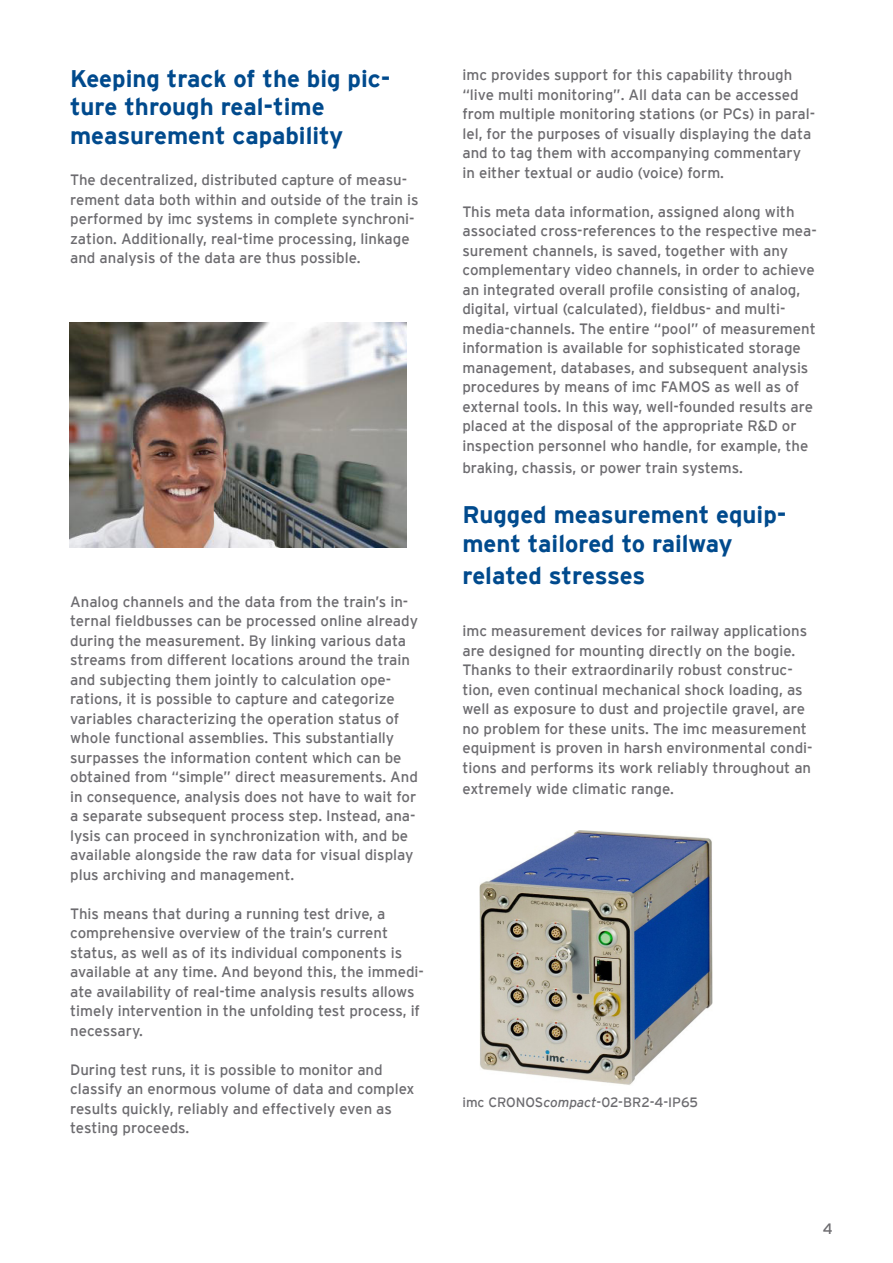
<style>
.page{position:relative;width:893px;height:1263px;background:#fff}
.page>*{position:absolute;margin:0;border:0;box-sizing:border-box;transform-origin:0 0}
.t1{font:700 24px/28.8px "Interstate";color:#004a8d}
.t2{font:15px/19.5px "Interstate";color:#6c6b6f}
.t3{font:13.5px "Interstate";color:#6c6b6f}
.s1{font-style:italic}
</style>
<div class="page">
<img style="left:69px;top:322px;width:338px;height:226px">
<img style="left:479px;top:831px;width:233px;height:254px">
<h1 class="t1" style="left:70px;top:64px;width:322px">Keeping track of the big pic&shy;ture through real-time measurement capability</h1>
<p class="t2" style="left:70px;top:170px;width:350px">The decentralized, distributed capture of measu&shy;rement data both within and outside of the train is performed by imc systems in complete synchroni&shy;zation. Additionally, real-time processing, linkage and analysis of the data are thus possible.</p>
<p class="t2" style="left:70px;top:592px;width:349px">Analog channels and the data from the train’s in&shy;ternal fieldbusses can be processed online already during the measurement. By linking various data streams from different locations around the train and subjecting them jointly to calculation ope&shy;rations, it is possible to capture and categorize variables characterizing the operation status of whole functional assemblies. This substantially surpasses the information content which can be obtained from “simple” direct measurements. And in consequence, analysis does not have to wait for a separate subsequent process step. Instead, ana&shy;lysis can proceed in synchronization with, and be available alongside the raw data for visual display plus archiving and management.</p>
<p class="t2" style="left:70px;top:904px;width:355px">This means that during a running test drive, a comprehensive overview of the train’s current status, as well as of its individual components is available at any time. And beyond this, the immedi&shy;ate availability of real-time analysis results allows timely intervention in the unfolding test process, if necessary.</p>
<p class="t2" style="left:70px;top:1060px;width:346px">During test runs, it is possible to monitor and classify an enormous volume of data and complex results quickly, reliably and effectively even as testing proceeds.</p>
<p class="t2" style="left:462px;top:65px;width:354px">imc provides support for this capability through “live multi monitoring”. All data can be accessed from multiple monitoring stations (or PCs) in paral&shy;lel, for the purposes of visually displaying the data and to tag them with accompanying commentary in either textual or audio (voice) form.</p>
<p class="t2" style="left:462px;top:202px;width:356px">This meta data information, assigned along with associated cross-references to the respective mea&shy;surement channels, is saved, together with any complementary video channels, in order to achieve an integrated overall profile consisting of analog, digital, virtual (calculated), fieldbus- and multi&shy;media-channels. The entire “pool” of measurement information is available for sophisticated storage management, databases, and subsequent analysis procedures by means of imc FAMOS as well as of external tools. In this way, well-founded results are placed at the disposal of the appropriate R&amp;D or inspection personnel who handle, for example, the</p>
<p class="t2" style="left:462px;top:457px;width:282px">braking, chassis, or power train systems.</p>
<h1 class="t1" style="left:462px;top:500px;width:326px">Rugged measurement equip&shy;ment tailored to railway</h1>
<h1 class="t1" style="left:462px;top:561px;width:185px">related stresses</h1>
<p class="t2" style="left:462px;top:621px;width:352px">imc measurement devices for railway applications are designed for mounting directly on the bogie.<br>Thanks to their extraordinarily robust construc&shy;tion, even continual mechanical shock loading, as well as exposure to dust and projectile gravel, are no problem for these units. The imc measurement equipment is proven in harsh environmental condi&shy;tions and performs its work reliably throughout an</p>
<p class="t2" style="left:462px;top:779px;width:213px">extremely wide climatic range.</p>
<p class="t3" style="left:462px;top:1095px;width:237px">imc CRONOS<span class="s1">compact</span>-02-BR2-4-IP65</p>
<p class="t2" style="left:823px;top:1219px;width:12px">4</p>
</div>
